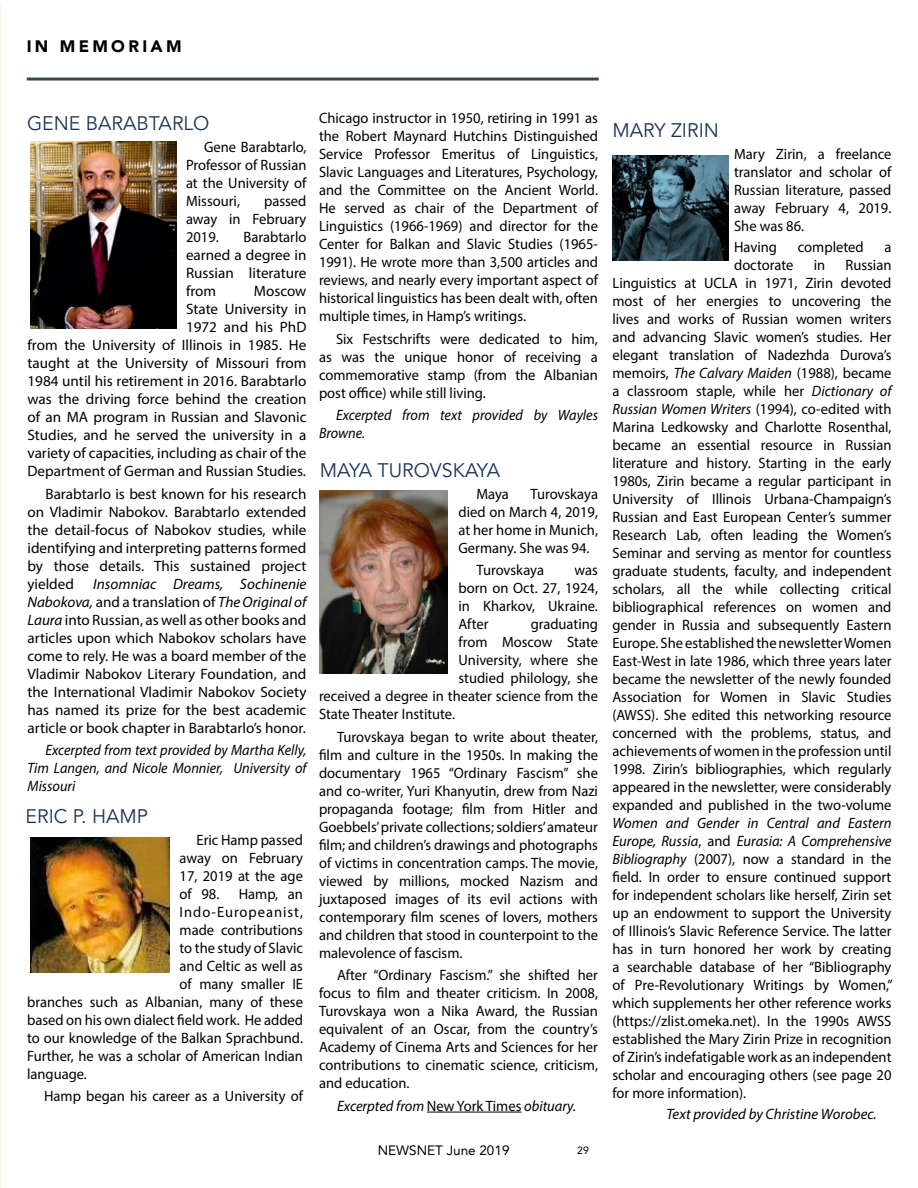
<style>
.page{position:relative;width:918px;height:1188px;background:#fff}
.page>*{position:absolute;margin:0;border:0;box-sizing:border-box;transform-origin:0 0}
.t1{font:19.5px "Avenir LT Std";color:#1d3459}
.t2{font:900 16.5px "Avenir LT Std";letter-spacing:.2em;color:#000}
.t3{font:15px/18px "Myriad Pro";color:#000;text-align:justify}
.t4{font:italic 15px/18px "Myriad Pro";color:#000;text-align:justify;scale:.95 1}
.t5{font:italic 15px "Myriad Pro";color:#000}
.t6{font:15px "Myriad Pro";letter-spacing:.065em;color:#000}
.t7{font:13.5px "Avenir LT Std";color:#000}
.t8{font:10.5px "Avenir LT Std";color:#000}
.s1{font-style:italic}
.s2{font-style:normal}
</style>
<div class="page">
<hr style="left:27px;top:78px;width:572px;height:3px;background:#394954">
<img style="left:30px;top:141px;width:146px;height:188px">
<hr style="left:427px;top:1112px;width:94px;height:1px;background:#000">
<img style="left:319px;top:491px;width:129px;height:182px">
<img style="left:612px;top:155px;width:116px;height:106px">
<img style="left:30px;top:838px;width:139px;height:134px">
<p class="t2" style="left:27px;top:36px;width:156px">IN MEMORIAM</p>
<h1 class="t1" style="left:27px;top:113px;width:184px">GENE BARABTARLO</h1>
<p class="t3" style="left:186px;top:138px;width:122px;text-indent:18px">Gene Barabtarlo, Professor of Russian at the University of Missouri,</p>
<p class="t3" style="left:186px;top:192px;width:122px;text-indent:78px">passed away in February 2019.</p>
<p class="t3" style="left:186px;top:228px;width:122px;text-indent:58px">Barabtarlo earned a degree in Russian literature from</p>
<p class="t3" style="left:27px;top:282px;width:281px;text-align:right">Moscow<br>State University in<br>1972 and his PhD<br>from the University of Illinois in 1985. He taught at the University of Missouri from 1984 until his retirement in 2016. Barabtarlo was the driving force behind the creation of an MA program in Russian and Slavonic Studies, and he served the university in a variety of capacities, including as chair of the Department of German and Russian Studies.</p>
<p class="t3" style="left:27px;top:485px;width:281px;text-indent:18px">Barabtarlo is best known for his research on Vladimir Nabokov. Barabtarlo extended the detail-focus of Nabokov studies, while identifying and interpreting patterns formed by those details. This sustained project yielded</p>
<p class="t3" style="left:27px;top:575px;width:281px;text-indent:66px"><span class="s1">Insomniac Dreams, Sochinenie Nabokova,</span> and a translation of <span class="s1">The Original of Laura</span> into Russian, as well as other books and articles upon which Nabokov scholars have come to rely. He was a board member of the Vladimir Nabokov Literary Foundation, and the International Vladimir Nabokov Society has named its prize for the best academic article or book chapter in Barabtarlo’s honor.</p>
<p class="t4" style="left:27px;top:741px;width:295px;text-indent:18px">Excerpted from text provided by Martha Kelly, Tim Langen, and Nicole Monnier, University of Missouri</p>
<h1 class="t1" style="left:26px;top:805px;width:124px">ERIC P. HAMP</h1>
<p class="t3" style="left:180px;top:831px;width:125px;text-indent:17px">Eric Hamp passed away on February 17, 2019 at the age of 98.</p>
<p class="t3" style="left:239px;top:885px;width:66px">Hamp, an</p>
<p class="t6" style="left:180px;top:903px;width:125px">Indo-Europeanist,</p>
<p class="t3" style="left:180px;top:921px;width:125px">made contributions</p>
<p class="t3" style="left:180px;top:939px;width:125px">to the study of Slavic</p>
<p class="t3" style="left:180px;top:957px;width:125px">and Celtic as well as</p>
<p class="t3" style="left:180px;top:975px;width:125px">of many smaller IE</p>
<p class="t3" style="left:27px;top:993px;width:277px">branches such as Albanian, many of these</p>
<p class="t3" style="left:27px;top:1011px;width:277px">based on his own dialect field work. He added</p>
<p class="t3" style="left:27px;top:1029px;width:277px">to our knowledge of the Balkan Sprachbund.</p>
<p class="t3" style="left:27px;top:1047px;width:277px">Further, he was a scholar of American Indian</p>
<p class="t3" style="left:27px;top:1065px;width:62px">language<span class="s1">.</span></p>
<p class="t3" style="left:44px;top:1087px;width:260px">Hamp began his career as a University of</p>
<p class="t3" style="left:319px;top:109px;width:281px">Chicago instructor in 1950, retiring in 1991 as the Robert Maynard Hutchins Distinguished Service Professor Emeritus of Linguistics, Slavic Languages and Literatures, Psychology, and the Committee on the Ancient World.<br>He served as chair of the Department of Linguistics (1966-1969) and director for the Center for Balkan and Slavic Studies (1965- 1991). He wrote more than 3,500 articles and reviews, and nearly every important aspect of historical linguistics has been dealt with, often multiple times, in Hamp’s writings.</p>
<p class="t3" style="left:319px;top:330px;width:281px;text-indent:17px">Six Festschrifts were dedicated to him, as was the unique honor of receiving a commemorative stamp (from the Albanian post office) while still living.</p>
<p class="t4" style="left:319px;top:406px;width:295px;text-indent:17px">Excerpted from text provided by Wayles<br>Browne.</p>
<h1 class="t1" style="left:320px;top:459px;width:182px">MAYA TUROVSKAYA</h1>
<p class="t3" style="left:459px;top:484px;width:141px;text-indent:72px">Turovskaya died on March 4, 2019, at her home in Munich, Germany. She was 94.</p>
<p class="t3" style="left:477px;top:561px;width:69px">Turovskaya</p>
<p class="t3" style="left:477px;top:484px;width:34px">Maya</p>
<p class="t3" style="left:459px;top:561px;width:141px;text-indent:116px">was born on Oct. 27, 1924, in Kharkov, Ukraine.<br>After</p>
<p class="t3" style="left:531px;top:615px;width:69px">graduating</p>
<p class="t3" style="left:459px;top:633px;width:141px">from Moscow State</p>
<p class="t3" style="left:459px;top:651px;width:141px">University, where she</p>
<p class="t3" style="left:459px;top:669px;width:141px">studied philology, she</p>
<p class="t3" style="left:319px;top:687px;width:280px">received a degree in theater science from the</p>
<p class="t3" style="left:319px;top:705px;width:138px">State Theater Institute.</p>
<p class="t3" style="left:319px;top:727px;width:281px;text-indent:18px">Turovskaya began to write about theater, film and culture in the 1950s. In making the documentary 1965 “Ordinary Fascism” she and co-writer, Yuri Khanyutin, drew from Nazi propaganda footage; film from Hitler and Goebbels’ private collections; soldiers’ amateur film; and children’s drawings and photographs of victims in concentration camps. The movie, viewed by millions, mocked Nazism and juxtaposed images of its evil actions with contemporary film scenes of lovers, mothers and children that stood in counterpoint to the malevolence of fascism.</p>
<p class="t3" style="left:319px;top:966px;width:281px;text-indent:18px">After “Ordinary Fascism.” she shifted her focus to film and theater criticism. In 2008, Turovskaya won a Nika Award, the Russian equivalent of an Oscar, from the country’s Academy of Cinema Arts and Sciences for her contributions to cinematic science, criticism, and education.</p>
<p class="t5" style="left:337px;top:1096px;width:241px">Excerpted from <span class="s2">New York Times</span> obituary.</p>
<p class="t7" style="left:378px;top:1142px;width:133px">NEWSNET June 2019</p>
<p class="t8" style="left:577px;top:1144px;width:13px">29</p>
<h1 class="t1" style="left:612px;top:120px;width:108px">MARY ZIRIN</h1>
<p class="t3" style="left:734px;top:145px;width:159px">Mary Zirin, a freelance translator and scholar of Russian literature, passed away February 4, 2019.<br>She was 86.</p>
<p class="t3" style="left:734px;top:238px;width:44px">Having</p>
<p class="t3" style="left:798px;top:238px;width:67px">completed</p>
<p class="t3" style="left:884px;top:238px;width:9px">a</p>
<p class="t3" style="left:734px;top:256px;width:61px">doctorate</p>
<p class="t3" style="left:814px;top:256px;width:13px">in</p>
<p class="t3" style="left:612px;top:256px;width:281px;text-indent:233px">Russian Linguistics at UCLA in 1971, Zirin devoted most of her energies to uncovering the lives and works of Russian women writers and advancing Slavic women’s studies. Her elegant translation of Nadezhda Durova’s memoirs, <span class="s1">The Calvary Maiden</span> (1988), became a classroom staple, while her <span class="s1">Dictionary of Russian Women Writers</span> (1994), co-edited with Marina Ledkowsky and Charlotte Rosenthal, became an essential resource in Russian literature and history. Starting in the early 1980s, Zirin became a regular participant in University of Illinois Urbana-Champaign’s Russian and East European Center’s summer Research Lab, often leading the Women’s Seminar and serving as mentor for countless graduate students, faculty, and independent scholars, all the while collecting critical bibliographical references on women and gender in Russia and subsequently Eastern Europe. She established the newsletter Women East-West in late 1986, which three years later became the newsletter of the newly founded Association for Women in Slavic Studies (AWSS). She edited this networking resource concerned with the problems, status, and achievements of women in the profession until 1998. Zirin’s bibliographies, which regularly appeared in the newsletter, were considerably expanded and published in the two-volume</p>
<p class="t3" style="left:612px;top:814px;width:282px"><span class="s1">Women and Gender in Central and Eastern Europe, Russia</span>, and <span class="s1">Eurasia: A Comprehensive Bibliography</span> (2007), now a standard in the field. In order to ensure continued support for independent scholars like herself, Zirin set up an endowment to support the University of Illinois’s Slavic Reference Service. The latter has in turn honored her work by creating a searchable database of her “Bibliography of Pre-Revolutionary Writings by Women,” which supplements her other reference works (https://zlist.omeka.net). In the 1990s AWSS established the Mary Zirin Prize in recognition of Zirin’s indefatigable work as an independent scholar and encouraging others (see page 20 for more information).</p>
<p class="t5" style="left:666px;top:1105px;width:212px">Text provided by Christine Worobec.</p>
</div>
